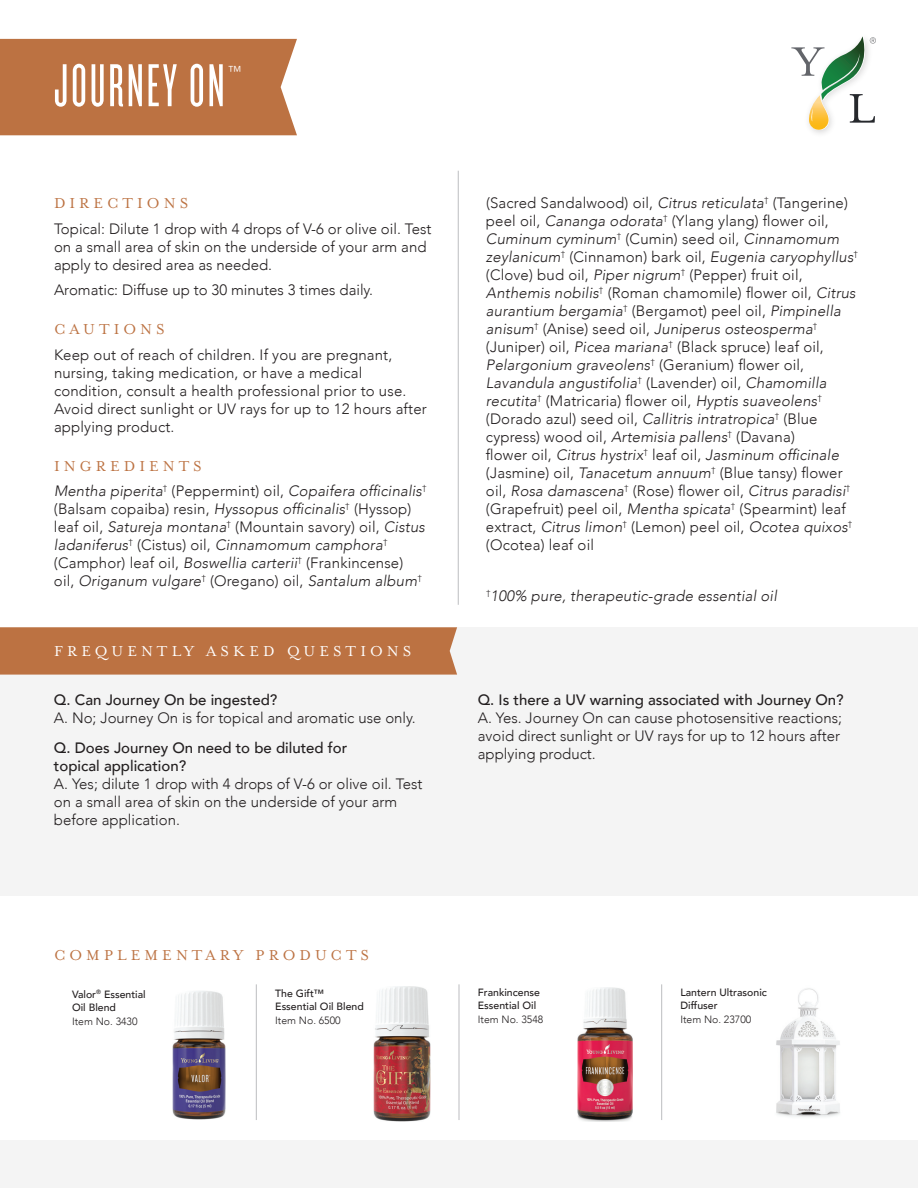
<style>
.page{position:relative;width:918px;height:1188px;background:#fff}
.page>*{position:absolute;margin:0;border:0;box-sizing:border-box;transform-origin:0 0}
.t1{font:63px "Knockout 26 Junior Flywght";letter-spacing:.05em;color:#fff}
.t2{font:16.5px "Mrs Eaves OT";letter-spacing:.25em;color:#bc7242}
.t3{font:16.5px "Mrs Eaves OT";letter-spacing:.25em;color:#fff}
.t4{font:300 15px/18px "Avenir";letter-spacing:.01em;color:#231f20}
.t5{font:italic 300 15px/18px "Avenir";letter-spacing:.01em;color:#231f20}
.t6{font:500 15px/18px "Avenir";color:#231f20}
.t7{font:300 14.25px "Avenir LT Std";color:#fff}
.t8{font:500 10.5px/13.5px "Avenir";color:#231f20}
.t9{font:300 10.5px "Avenir";color:#231f20}
.s1{font-style:normal}
.s2{font-style:italic}
</style>
<div class="page">
<div style="left:0;top:627px;width:918px;height:269px;background:#f4f4f4"></div>
<hr style="left:458px;top:171px;width:1px;height:434px;background:#bcbdc0">
<div style="left:0;top:39px;width:297px;height:96px;background:#bc7242"></div>
<svg style="left:791px;top:36px;width:85px;height:94px"></svg>
<div style="left:0;top:627px;width:457px;height:48px;background:#bc7242"></div>
<div style="left:0;top:1140px;width:918px;height:48px;background:#f4f4f4"></div>
<hr style="left:256px;top:984px;width:1px;height:136px;background:#bcbdc0">
<hr style="left:459px;top:984px;width:1px;height:136px;background:#bcbdc0">
<hr style="left:661px;top:984px;width:1px;height:136px;background:#bcbdc0">
<img style="left:577px;top:988px;width:55px;height:134px">
<img style="left:173px;top:991px;width:53px;height:129px">
<img style="left:374px;top:986px;width:56px;height:135px">
<img style="left:776px;top:988px;width:64px;height:129px">
<h1 class="t1" style="left:54px;top:50px;width:172px">JOURNEY ON</h1>
<p class="t7" style="left:228px;top:63px;width:16px">™</p>
<p class="t2" style="left:54px;top:194px;width:136px">DIRECTIONS</p>
<p class="t4" style="left:54px;top:220px;width:379px">Topical: Dilute 1 drop with 4 drops of V-6 or olive oil. Test on a small area of skin on the underside of your arm and apply to desired area as needed.</p>
<p class="t4" style="left:54px;top:281px;width:321px">Aromatic: Diffuse up to 30 minutes 3 times daily.</p>
<p class="t2" style="left:54px;top:320px;width:112px">CAUTIONS</p>
<p class="t4" style="left:54px;top:346px;width:374px">Keep out of reach of children. If you are pregnant, nursing, taking medication, or have a medical condition, consult a health professional prior to use.<br>Avoid direct sunlight or UV rays for up to 12 hours after applying product.</p>
<p class="t2" style="left:54px;top:457px;width:149px">INGREDIENTS</p>
<p class="t5" style="left:54px;top:482px;width:374px">Mentha piperita<sup>†</sup> <span class="s1">(Peppermint) oil,</span> Copaifera officinalis<sup>† </sup><span class="s1">(Balsam copaiba) resin,</span> Hyssopus officinalis<sup>†</sup> <span class="s1">(Hyssop) leaf oil,</span> Satureja montana<sup>†</sup> <span class="s1">(Mountain savory) oil,</span> Cistus ladaniferus<sup>†</sup> <span class="s1">(Cistus) oil,</span> Cinnamomum camphora<sup>† </sup><span class="s1">(Camphor) leaf oil,</span> Boswellia carterii<sup>†</sup> <span class="s1">(Frankincense) oil,</span> Origanum vulgare<sup>†</sup> <span class="s1">(Oregano) oil,</span> Santalum album<sup>†</sup></p>
<p class="t3" style="left:54px;top:642px;width:359px">FREQUENTLY ASKED QUESTIONS</p>
<p class="t6" style="left:54px;top:690px;width:225px">Q. Can Journey On be ingested?</p>
<p class="t4" style="left:54px;top:709px;width:363px">A. No; Journey On is for topical and aromatic use only.</p>
<p class="t6" style="left:54px;top:738px;width:295px">Q. Does Journey On need to be diluted for topical application?</p>
<p class="t4" style="left:54px;top:775px;width:370px">A. Yes; dilute 1 drop with 4 drops of V-6 or olive oil. Test on a small area of skin on the underside of your arm before application.</p>
<p class="t4" style="left:486px;top:194px;width:374px">(Sacred Sandalwood) oil, <span class="s2">Citrus reticulata</span><sup>†</sup> (Tangerine) peel oil, <span class="s2">Cananga odorata</span><sup>†</sup> (Ylang ylang) flower oil, <span class="s2">Cuminum cyminum</span><sup>†</sup> (Cumin) seed oil, <span class="s2">Cinnamomum zeylanicum</span><sup>†</sup> (Cinnamon) bark oil, <span class="s2">Eugenia caryophyllus</span><sup>† </sup>(Clove) bud oil, <span class="s2">Piper nigrum</span><sup>†</sup> (Pepper) fruit oil, <span class="s2">Anthemis nobilis</span><sup>†</sup> (Roman chamomile) flower oil, <span class="s2">Citrus aurantium bergamia</span><sup>†</sup> (Bergamot) peel oil, <span class="s2">Pimpinella anisum</span><sup>†</sup> (Anise) seed oil, <span class="s2">Juniperus osteosperma</span><sup>† </sup>(Juniper) oil, <span class="s2">Picea mariana</span><sup>†</sup> (Black spruce) leaf oil, <span class="s2">Pelargonium graveolens</span><sup>†</sup> (Geranium) flower oil, <span class="s2">Lavandula angustifolia</span><sup>†</sup> (Lavender) oil, <span class="s2">Chamomilla recutita</span><sup>†</sup> (Matricaria) flower oil, <span class="s2">Hyptis suaveolens</span><sup>† </sup>(Dorado azul) seed oil, <span class="s2">Callitris intratropica</span><sup>†</sup> (Blue cypress) wood oil, <span class="s2">Artemisia pallens</span><sup>†</sup> (Davana)<br>flower oil, <span class="s2">Citrus hystrix</span><sup>†</sup> leaf oil, <span class="s2">Jasminum officinale </span>(Jasmine) oil, <span class="s2">Tanacetum annuum</span><sup>†</sup> (Blue tansy) flower oil, <span class="s2">Rosa damascena</span><sup>†</sup> (Rose) flower oil, <span class="s2">Citrus paradisi</span><sup>† </sup>(Grapefruit) peel oil, <span class="s2">Mentha spicata</span><sup>†</sup> (Spearmint) leaf extract, <span class="s2">Citrus limon</span><sup>†</sup> (Lemon) peel oil, <span class="s2">Ocotea quixos</span><sup>† </sup>(Ocotea) leaf oil</p>
<p class="t5" style="left:486px;top:587px;width:292px"><sup>†</sup>100% pure, therapeutic-grade essential oil</p>
<p class="t6" style="left:478px;top:690px;width:367px">Q. Is there a UV warning associated with Journey On?</p>
<p class="t4" style="left:478px;top:709px;width:366px">A. Yes. Journey On can cause photosensitive reactions; avoid direct sunlight or UV rays for up to 12 hours after applying product.</p>
<p class="t2" style="left:54px;top:946px;width:317px">COMPLEMENTARY PRODUCTS</p>
<p class="t8" style="left:72px;top:987px;width:75px">Valor<sup>®</sup> Essential<br>Oil Blend</p>
<p class="t9" style="left:72px;top:1015px;width:67px">Item No. 3430</p>
<p class="t8" style="left:275px;top:986px;width:90px">The Gift™<br>Essential Oil Blend</p>
<p class="t9" style="left:275px;top:1014px;width:67px">Item No. 6500</p>
<p class="t8" style="left:478px;top:985px;width:64px">Frankincense<br>Essential Oil</p>
<p class="t9" style="left:478px;top:1013px;width:67px">Item No. 3548</p>
<p class="t8" style="left:680px;top:985px;width:88px">Lantern Ultrasonic<br>Diffuser</p>
<p class="t9" style="left:680px;top:1013px;width:72px">Item No. 23700</p>
</div>
